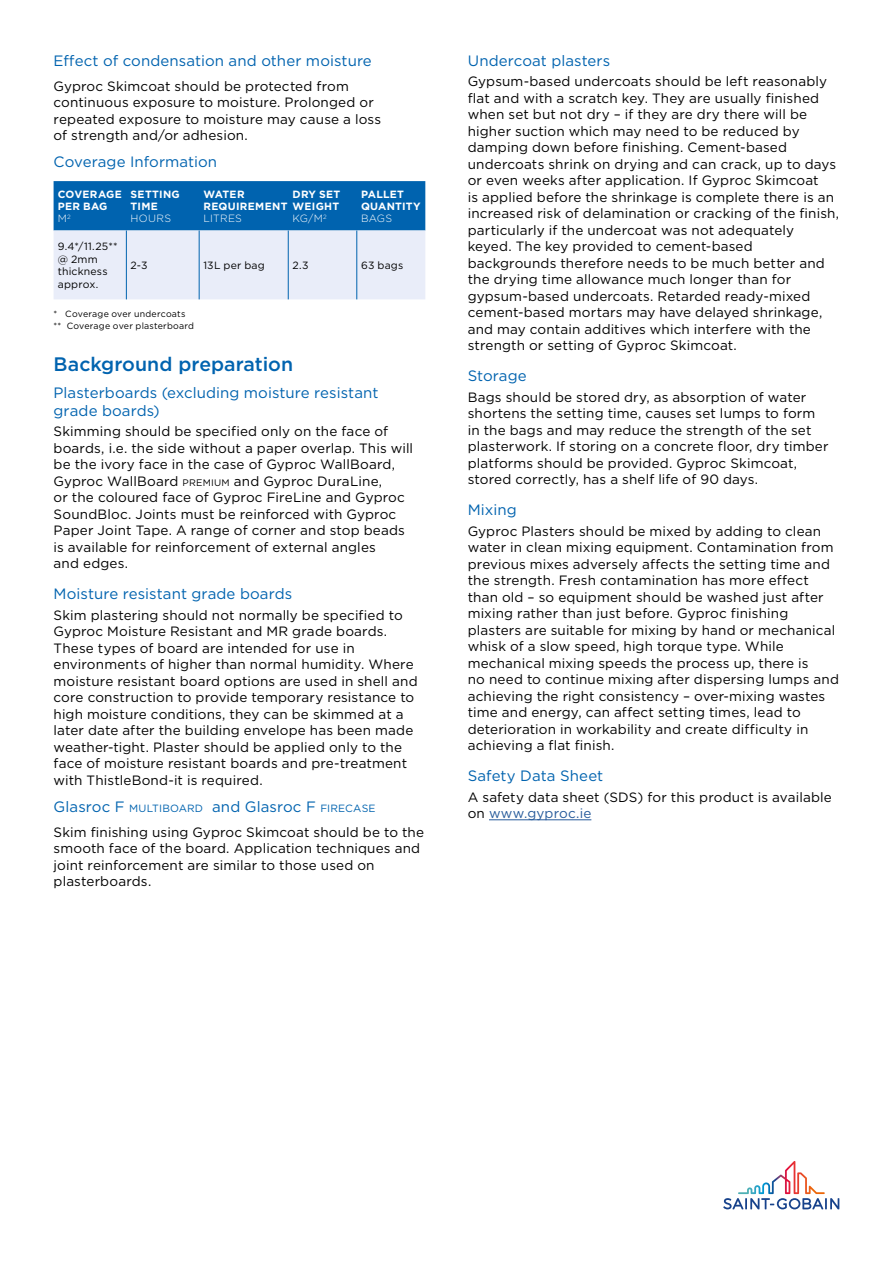
<style>
.page{position:relative;width:893px;height:1263px;background:#fff}
.page>*{position:absolute;margin:0;border:0;box-sizing:border-box;transform-origin:0 0}
.t1{font:500 19.5px "Gotham";color:#0063af}
.t2{font:15px/18px "Gotham";letter-spacing:.005em;color:#0063af}
.t3{font:13.5px/16.5px "Gotham";letter-spacing:.01em;color:#000}
.t4{font:700 10.5px/12px "Gotham";letter-spacing:.025em;color:#fff}
.t5{font:10.5px/12.6px "Gotham";letter-spacing:.015em;color:#000}
.t6{font:300 10.5px "Gotham";letter-spacing:.025em;color:#fff}
.t7{font:9px/12px "Gotham";letter-spacing:.025em;color:#000}
.s1{font-weight:300}
.s2{font-size:9.45px}
.s3{font-size:10.5px}
.s4{color:#275b9b}
</style>
<div class="page">
<svg style="left:54px;top:181px;width:371px;height:118px;background:#86b2d9"></svg>
<hr style="left:126px;top:230px;width:1px;height:69px;background:#0063af">
<hr style="left:199px;top:230px;width:1px;height:69px;background:#0063af">
<hr style="left:288px;top:230px;width:1px;height:69px;background:#0063af">
<hr style="left:357px;top:230px;width:1px;height:69px;background:#0063af">
<hr style="left:489px;top:819px;width:102px;height:1px;background:#275b9b">
<svg style="left:723px;top:1161px;width:116px;height:48px"></svg>
<p class="t2" style="left:54px;top:51px;width:320px">Effect of condensation and other moisture</p>
<p class="t3" style="left:54px;top:77px;width:329px">Gyproc Skimcoat should be protected from continuous exposure to moisture. Prolonged or repeated exposure to moisture may cause a loss of strength and/or adhesion.</p>
<p class="t2" style="left:54px;top:152px;width:165px">Coverage Information</p>
<p class="t4" style="left:58px;top:188px;width:65px">COVERAGE<br>PER BAG<br><span class="s1">M</span><sup>2</sup></p>
<p class="t4" style="left:131px;top:188px;width:51px">SETTING<br>TIME</p>
<p class="t4" style="left:292px;top:188px;width:49px;text-align:justify">DRY SET WEIGHT <span class="s1">KG/M</span><sup>2</sup></p>
<p class="t4" style="left:361px;top:188px;width:61px">PALLET<br>QUANTITY</p>
<p class="t4" style="left:203px;top:188px;width:86px">WATER<br>REQUIREMENT</p>
<p class="t6" style="left:203px;top:212px;width:40px">LITRES</p>
<p class="t6" style="left:131px;top:212px;width:42px">HOURS</p>
<p class="t6" style="left:361px;top:212px;width:33px">BAGS</p>
<p class="t5" style="left:58px;top:240px;width:61px">9.4*/11.25** @ 2mm thickness approx.</p>
<p class="t5" style="left:131px;top:259px;width:18px">2-3</p>
<p class="t5" style="left:203px;top:259px;width:63px">13L per bag</p>
<p class="t5" style="left:292px;top:259px;width:18px">2.3</p>
<p class="t5" style="left:361px;top:259px;width:44px">63 bags</p>
<p class="t7" style="left:54px;top:308px;width:142px">* Coverage over undercoats ** Coverage over plasterboard</p>
<h1 class="t1" style="left:54px;top:351px;width:241px">Background preparation</h1>
<p class="t2" style="left:54px;top:383px;width:326px">Plasterboards (excluding moisture resistant grade boards)</p>
<p class="t3" style="left:54px;top:423px;width:361px">Skimming should be specified only on the face of boards, i.e. the side without a paper overlap. This will be the ivory face in the case of Gyproc WallBoard, Gyproc WallBoard <span class="s2">PREMIUM</span> and Gyproc DuraLine,<br>or the coloured face of Gyproc FireLine and Gyproc SoundBloc. Joints must be reinforced with Gyproc Paper Joint Tape. A range of corner and stop beads is available for reinforcement of external angles<br>and edges.</p>
<p class="t2" style="left:54px;top:585px;width:240px">Moisture resistant grade boards</p>
<p class="t3" style="left:54px;top:607px;width:366px">Skim plastering should not normally be specified to Gyproc Moisture Resistant and MR grade boards.<br>These types of board are intended for use in environments of higher than normal humidity. Where moisture resistant board options are used in shell and core construction to provide temporary resistance to high moisture conditions, they can be skimmed at a later date after the building envelope has been made weather-tight. Plaster should be applied only to the face of moisture resistant boards and pre-treatment with ThistleBond-it is required.</p>
<p class="t2" style="left:54px;top:797px;width:324px">Glasroc F <span class="s3">MULTIBOARD</span> and Glasroc F <span class="s3">FIRECASE</span></p>
<p class="t3" style="left:54px;top:823px;width:372px">Skim finishing using Gyproc Skimcoat should be to the smooth face of the board. Application techniques and joint reinforcement are similar to those used on plasterboards.</p>
<p class="t2" style="left:468px;top:51px;width:144px">Undercoat plasters</p>
<p class="t3" style="left:468px;top:73px;width:373px">Gypsum-based undercoats should be left reasonably flat and with a scratch key. They are usually finished when set but not dry – if they are dry there will be higher suction which may need to be reduced by damping down before finishing. Cement-based undercoats shrink on drying and can crack, up to days or even weeks after application. If Gyproc Skimcoat<br>is applied before the shrinkage is complete there is an increased risk of delamination or cracking of the finish, particularly if the undercoat was not adequately keyed. The key provided to cement-based backgrounds therefore needs to be much better and the drying time allowance much longer than for gypsum-based undercoats. Retarded ready-mixed cement-based mortars may have delayed shrinkage, and may contain additives which interfere with the strength or setting of Gyproc Skimcoat.</p>
<p class="t2" style="left:468px;top:366px;width:60px">Storage</p>
<p class="t3" style="left:468px;top:389px;width:362px">Bags should be stored dry, as absorption of water shortens the setting time, causes set lumps to form in the bags and may reduce the strength of the set plasterwork. If storing on a concrete floor, dry timber platforms should be provided. Gyproc Skimcoat, stored correctly, has a shelf life of 90 days.</p>
<p class="t2" style="left:468px;top:500px;width:50px">Mixing</p>
<p class="t3" style="left:468px;top:523px;width:373px">Gyproc Plasters should be mixed by adding to clean water in clean mixing equipment. Contamination from previous mixes adversely affects the setting time and the strength. Fresh contamination has more effect than old – so equipment should be washed just after mixing rather than just before. Gyproc finishing plasters are suitable for mixing by hand or mechanical whisk of a slow speed, high torque type. While mechanical mixing speeds the process up, there is<br>no need to continue mixing after dispersing lumps and achieving the right consistency – over-mixing wastes time and energy, can affect setting times, lead to deterioration in workability and create difficulty in achieving a flat finish.</p>
<p class="t2" style="left:468px;top:766px;width:137px">Safety Data Sheet</p>
<p class="t3" style="left:468px;top:789px;width:366px">A safety data sheet (SDS) for this product is available on <span class="s4">www.gyproc.ie</span></p>
</div>
